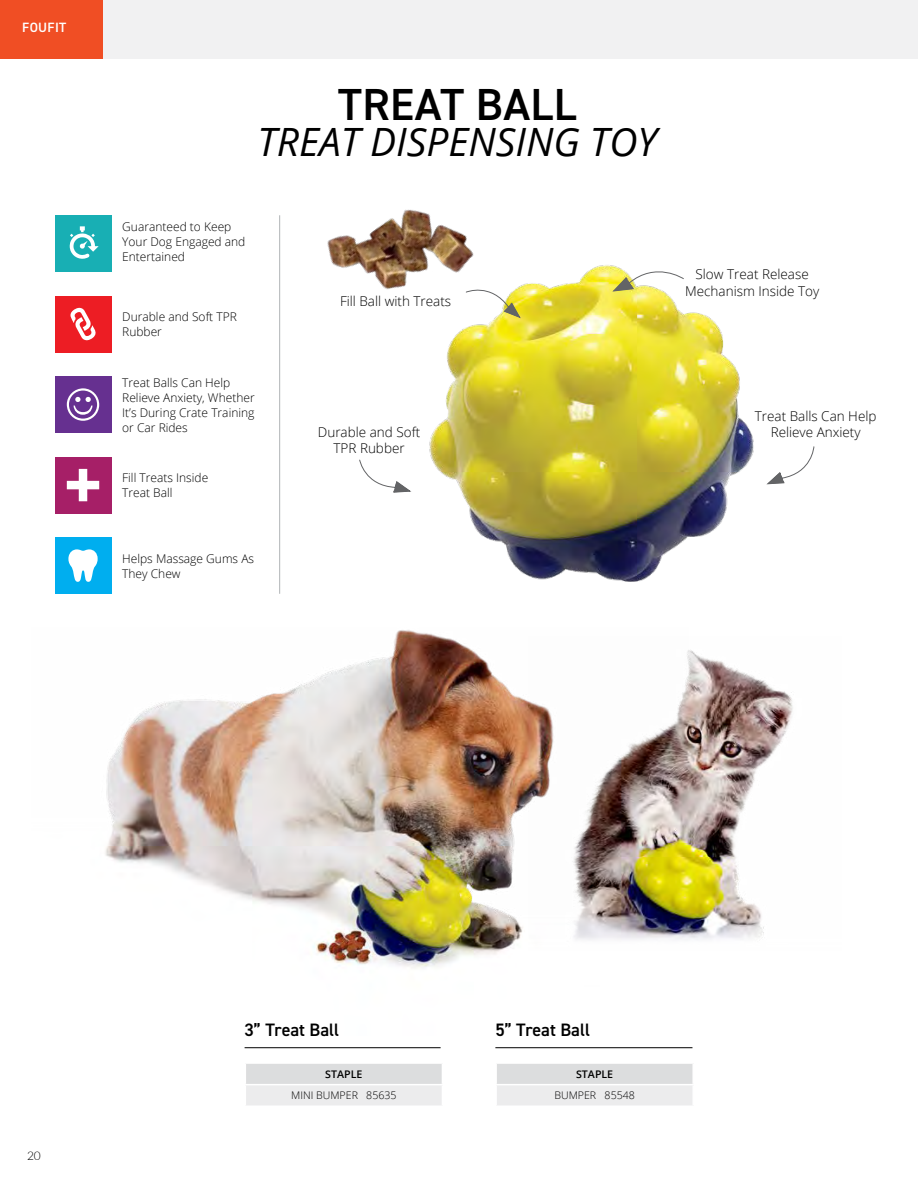
<style>
.page{position:relative;width:918px;height:1188px;background:#fff}
.page>*{position:absolute;margin:0;border:0;box-sizing:border-box;transform-origin:0 0}
.t1{font:600 45px "DIN2014";letter-spacing:.01em;color:#000}
.t2{font:italic 39px "Open Sans";color:#000}
.t3{font:600 18px "DIN2014";color:#000}
.t4{font:300 13.5px/16.5px "Open Sans";color:#000;text-align:center}
.t5{font:600 13.5px "DIN2014";letter-spacing:.025em;color:#fff}
.t6{font:300 12px/15px "Open Sans";color:#000}
.t7{font:300 12px "Lato";color:#000}
.t8{font:300 10.5px "Open Sans";color:#000}
.t9{font:600 10.5px "Open Sans";color:#000}
</style>
<div class="page">
<div style="left:0;top:0;width:103px;height:58px;background:#f04e24"></div>
<div style="left:103px;top:0;width:815px;height:58px;background:#f1f1f2"></div>
<img style="left:327px;top:209px;width:145px;height:81px">
<img style="left:416px;top:251px;width:352px;height:331px">
<img style="left:105px;top:630px;width:423px;height:338px">
<div style="left:245px;top:1063px;width:197px;height:22px;background:#dcddde"></div>
<div style="left:245px;top:1085px;width:197px;height:21px;background:#ececed"></div>
<hr style="left:245px;top:1062px;width:198px;height:2px;background:#fff">
<hr style="left:245px;top:1084px;width:198px;height:1px;background:#fff">
<svg style="left:245px;top:1064px;width:1px;height:42px"></svg>
<div style="left:496px;top:1063px;width:197px;height:22px;background:#dcddde"></div>
<div style="left:496px;top:1085px;width:197px;height:21px;background:#ececed"></div>
<hr style="left:495px;top:1062px;width:199px;height:2px;background:#fff">
<hr style="left:495px;top:1064px;width:2px;height:20px;background:#fff">
<hr style="left:692px;top:1064px;width:2px;height:20px;background:#fff">
<hr style="left:495px;top:1084px;width:199px;height:1px;background:#fff">
<hr style="left:495px;top:1085px;width:2px;height:21px;background:#fff">
<hr style="left:692px;top:1085px;width:2px;height:21px;background:#fff">
<hr style="left:245px;top:1047px;width:196px;height:1px;background:#000">
<hr style="left:495px;top:1047px;width:197px;height:1px;background:#000">
<svg style="left:767px;top:446px;width:47px;height:38px"></svg>
<svg style="left:359px;top:460px;width:52px;height:33px"></svg>
<hr style="left:279px;top:215px;width:1px;height:379px;background:#b1b4b6">
<div style="left:55px;top:215px;width:56px;height:57px;background:#18afb4"></div>
<div style="left:55px;top:296px;width:56px;height:56px;background:#ed1d24"></div>
<svg style="left:70px;top:308px;width:26px;height:33px"></svg>
<div style="left:55px;top:376px;width:56px;height:57px;background:#663090"></div>
<svg style="left:67px;top:388px;width:32px;height:33px"></svg>
<div style="left:55px;top:537px;width:56px;height:57px;background:#00aeef"></div>
<svg style="left:68px;top:549px;width:30px;height:33px"></svg>
<div style="left:55px;top:457px;width:56px;height:56px;background:#a61f67"></div>
<svg style="left:70px;top:226px;width:29px;height:33px"></svg>
<svg style="left:67px;top:469px;width:32px;height:32px"></svg>
<svg style="left:466px;top:282px;width:55px;height:36px"></svg>
<svg style="left:613px;top:261px;width:71px;height:31px"></svg>
<img style="left:528px;top:650px;width:265px;height:290px">
<p class="t5" style="left:22px;top:19px;width:46px">FOUFIT</p>
<h1 class="t1" style="left:338px;top:74px;width:240px">TREAT BALL</h1>
<h2 class="t2" style="left:257px;top:115px;width:401px">TREAT DISPENSING TOY</h2>
<p class="t6" style="left:122px;top:219px;width:125px">Guaranteed to Keep<br>Your Dog Engaged and<br>Entertained</p>
<p class="t6" style="left:122px;top:309px;width:116px">Durable and Soft TPR<br>Rubber</p>
<p class="t4" style="left:340px;top:293px;width:113px">Fill Ball with Treats</p>
<p class="t4" style="left:685px;top:266px;width:136px">Slow Treat Release<br>Mechanism Inside Toy</p>
<p class="t6" style="left:122px;top:374px;width:134px">Treat Balls Can Help<br>Relieve Anxiety, Whether<br>It’s During Crate Training or Car Rides</p>
<p class="t6" style="left:122px;top:470px;width:88px">Fill Treats Inside<br>Treat Ball</p>
<p class="t6" style="left:122px;top:551px;width:133px">Helps Massage Gums As<br>They Chew</p>
<p class="t4" style="left:755px;top:407px;width:123px">Treat Balls Can Help</p>
<p class="t4" style="left:318px;top:423px;width:104px">Durable and Soft</p>
<p class="t4" style="left:771px;top:424px;width:92px">Relieve Anxiety</p>
<p class="t4" style="left:334px;top:440px;width:73px">TPR Rubber</p>
<p class="t7" style="left:27px;top:1147px;width:15px">20</p>
<h3 class="t3" style="left:245px;top:1018px;width:96px">3” Treat Ball</h3>
<h3 class="t3" style="left:495px;top:1018px;width:96px">5” Treat Ball</h3>
<p class="t9" style="left:325px;top:1067px;width:39px">STAPLE</p>
<p class="t8" style="left:291px;top:1088px;width:107px">MINI BUMPER 85635</p>
<p class="t9" style="left:576px;top:1067px;width:39px">STAPLE</p>
<p class="t8" style="left:554px;top:1088px;width:82px">BUMPER 85548</p>
</div>
